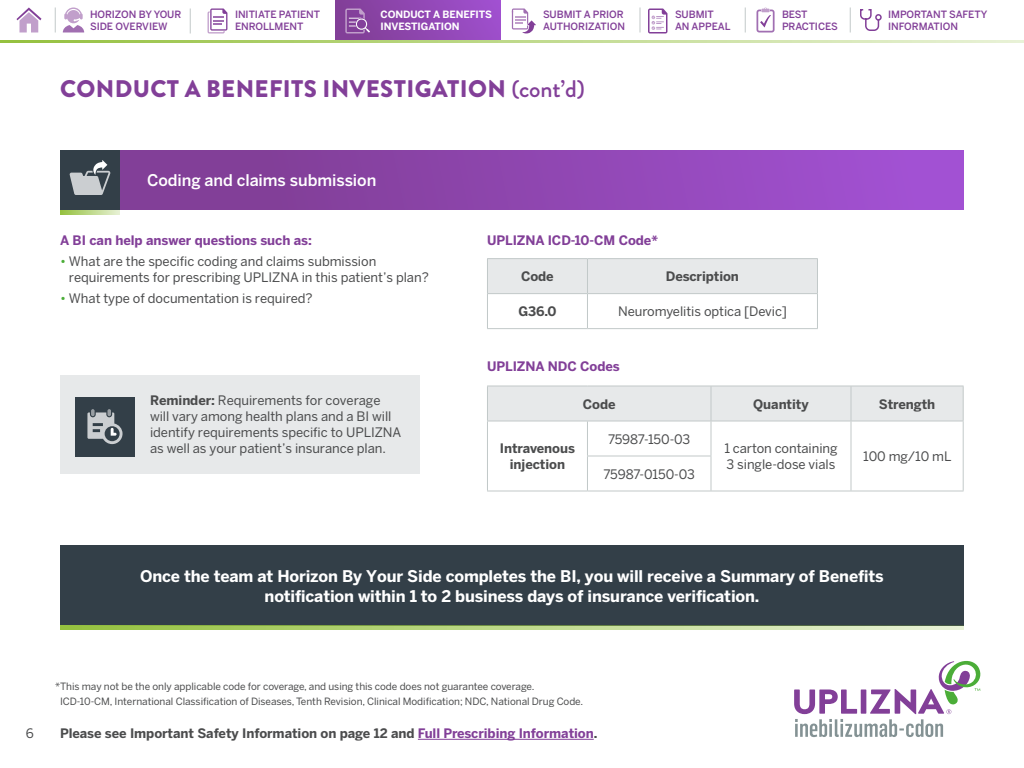
<style>
.page{position:relative;width:1024px;height:768px;background:#fff}
.page>*{position:absolute;margin:0;border:0;box-sizing:border-box;transform-origin:0 0}
.t1{font:900 24px "Brandon Grotesque";letter-spacing:.015em;color:#823f98}
.Subhead{font:700 16px/20px "Benton Sans";letter-spacing:-.01em;color:#fff;text-align:center}
.Subhead-2{font:500 16px "Benton Sans";letter-spacing:-.005em;color:#fff}
.Subhead-3{font:13px/16px "Benton Sans";letter-spacing:-.005em;color:#4b4c4d}
.Body{font:700 13px/16px "Benton Sans";letter-spacing:-.005em;color:#4b4c4d;text-align:center}
.Body-2{font:13px "Benton Sans";letter-spacing:-.005em;color:#4b4c4d}
.Body-3{font:700 13px "Benton Sans";letter-spacing:-.005em;color:#823f98}
.Subhead-4{font:700 13px "Benton Sans";letter-spacing:-.005em;color:#823f98}
.Foonote{font:10px "Benton Sans";letter-spacing:-.005em;color:#4b4c4d}
.t2{font:500 10px/12px "Benton Sans";letter-spacing:-.005em;color:#823f98}
.t3{font:700 10px/12px "Benton Sans";letter-spacing:-.005em;color:#fff}
.s1{font-weight:500}
.s2{color:#4bad38}
.s3{font-weight:700}
.s4{color:#823f98}
</style>
<div class="page">
<div style="left:335px;top:0;width:165px;height:40px;background:linear-gradient(to right,#803e94,#9f4fcd)"></div>
<svg style="left:860px;top:9px;width:22px;height:22px"></svg>
<hr style="left:0;top:40px;width:1024px;height:3px;background:#95c13f">
<svg style="left:16px;top:8px;width:26px;height:24px"></svg>
<svg style="left:640px;top:8px;width:1px;height:24px"></svg>
<svg style="left:745px;top:8px;width:1px;height:24px"></svg>
<svg style="left:850px;top:8px;width:1px;height:24px"></svg>
<svg style="left:208px;top:8px;width:19px;height:25px"></svg>
<svg style="left:648px;top:9px;width:19px;height:25px"></svg>
<svg style="left:512px;top:8px;width:24px;height:26px"></svg>
<svg style="left:757px;top:8px;width:18px;height:25px"></svg>
<svg style="left:345px;top:8px;width:25px;height:25px"></svg>
<svg style="left:190px;top:8px;width:1px;height:26px"></svg>
<svg style="left:63px;top:8px;width:21px;height:24px"></svg>
<svg style="left:794px;top:661px;width:187px;height:76px"></svg>
<hr style="left:418px;top:739px;width:176px;height:1px;background:#823f98">
<svg style="left:55px;top:8px;width:1px;height:24px"></svg>
<div style="left:115px;top:150px;width:849px;height:60px;background:linear-gradient(to right,#7d3c8e,#a352d5)"></div>
<div style="left:60px;top:375px;width:360px;height:98px;background:#e7e9ea"></div>
<div style="left:60px;top:150px;width:60px;height:60px;background:#333f48"></div>
<svg style="left:60px;top:210px;width:60px;height:5px"></svg>
<svg style="left:70px;top:160px;width:40px;height:35px"></svg>
<div style="left:75px;top:397px;width:60px;height:60px;background:#333f48"></div>
<svg style="left:87px;top:409px;width:36px;height:35px"></svg>
<div style="left:60px;top:545px;width:904px;height:81px;background:#333f48"></div>
<svg style="left:60px;top:625px;width:904px;height:5px;background:#aec97c"></svg>
<div style="left:488px;top:387px;width:475px;height:34px;background:#e7e9ea"></div>
<hr style="left:487px;top:386px;width:100px;height:1px;background:#c2c9c9">
<hr style="left:487px;top:386px;width:1px;height:35px;background:#c2c9c9">
<hr style="left:587px;top:386px;width:124px;height:1px;background:#c2c9c9">
<hr style="left:711px;top:386px;width:140px;height:1px;background:#c2c9c9">
<hr style="left:711px;top:386px;width:1px;height:35px;background:#c2c9c9">
<hr style="left:851px;top:386px;width:113px;height:1px;background:#c2c9c9">
<hr style="left:851px;top:386px;width:1px;height:35px;background:#c2c9c9">
<hr style="left:963px;top:386px;width:1px;height:35px;background:#c2c9c9">
<hr style="left:487px;top:421px;width:100px;height:1px;background:#c2c9c9">
<hr style="left:487px;top:421px;width:1px;height:35px;background:#c2c9c9">
<hr style="left:487px;top:456px;width:1px;height:35px;background:#c2c9c9">
<hr style="left:487px;top:491px;width:100px;height:1px;background:#c2c9c9">
<hr style="left:587px;top:421px;width:124px;height:1px;background:#c2c9c9">
<hr style="left:587px;top:421px;width:1px;height:35px;background:#c2c9c9">
<hr style="left:711px;top:421px;width:140px;height:1px;background:#c2c9c9">
<hr style="left:711px;top:421px;width:1px;height:35px;background:#c2c9c9">
<hr style="left:851px;top:421px;width:113px;height:1px;background:#c2c9c9">
<hr style="left:851px;top:421px;width:1px;height:35px;background:#c2c9c9">
<hr style="left:963px;top:421px;width:1px;height:35px;background:#c2c9c9">
<hr style="left:851px;top:456px;width:1px;height:35px;background:#c2c9c9">
<hr style="left:963px;top:456px;width:1px;height:35px;background:#c2c9c9">
<hr style="left:711px;top:491px;width:140px;height:1px;background:#c2c9c9">
<hr style="left:851px;top:491px;width:113px;height:1px;background:#c2c9c9">
<hr style="left:587px;top:456px;width:124px;height:1px;background:#c2c9c9">
<hr style="left:587px;top:456px;width:1px;height:35px;background:#c2c9c9">
<hr style="left:711px;top:456px;width:1px;height:35px;background:#c2c9c9">
<hr style="left:587px;top:491px;width:124px;height:1px;background:#c2c9c9">
<div style="left:488px;top:259px;width:329px;height:34px;background:#e7e9ea"></div>
<hr style="left:487px;top:258px;width:100px;height:1px;background:#c2c9c9">
<hr style="left:487px;top:259px;width:1px;height:34px;background:#c2c9c9">
<hr style="left:587px;top:258px;width:231px;height:1px;background:#c2c9c9">
<hr style="left:587px;top:259px;width:1px;height:34px;background:#c2c9c9">
<hr style="left:817px;top:259px;width:1px;height:34px;background:#c2c9c9">
<hr style="left:487px;top:293px;width:100px;height:1px;background:#c2c9c9">
<hr style="left:487px;top:294px;width:1px;height:34px;background:#c2c9c9">
<hr style="left:587px;top:293px;width:231px;height:1px;background:#c2c9c9">
<hr style="left:587px;top:294px;width:1px;height:34px;background:#c2c9c9">
<hr style="left:817px;top:294px;width:1px;height:34px;background:#c2c9c9">
<hr style="left:487px;top:328px;width:100px;height:1px;background:#c2c9c9">
<hr style="left:587px;top:328px;width:231px;height:1px;background:#c2c9c9">
<p class="t2" style="left:90px;top:8px;width:93px">HORIZON BY YOUR<br>SIDE OVERVIEW</p>
<p class="t2" style="left:235px;top:8px;width:87px">INITIATE PATIENT<br>ENROLLMENT</p>
<p class="t3" style="left:381px;top:8px;width:113px">CONDUCT A BENEFITS<br>INVESTIGATION</p>
<p class="t2" style="left:543px;top:8px;width:84px">SUBMIT A PRIOR<br>AUTHORIZATION</p>
<p class="t2" style="left:675px;top:8px;width:57px">SUBMIT<br>AN APPEAL</p>
<p class="t2" style="left:782px;top:8px;width:57px">BEST<br>PRACTICES</p>
<p class="t2" style="left:888px;top:8px;width:101px">IMPORTANT SAFETY<br>INFORMATION</p>
<p class="t1" style="left:60px;top:72px;width:526px">CONDUCT A BENEFITS INVESTIGATION <span class="s1">(cont’d)</span></p>
<p class="Subhead-2" style="left:147px;top:171px;width:231px">Coding and claims submission</p>
<p class="Subhead-4" style="left:60px;top:233px;width:253px">A BI can help answer questions such as:</p>
<p class="Subhead-3" style="left:69px;top:253px;width:361px;text-indent:-9px"><span class="s2">•</span> What are the specific coding and claims submission requirements for prescribing UPLIZNA in this patient’s plan?</p>
<p class="Subhead-3" style="left:60px;top:290px;width:254px"><span class="s2">•</span> What type of documentation is required?</p>
<p class="Subhead-3" style="left:150px;top:392px;width:253px"><span class="s3">Reminder:</span> Requirements for coverage will vary among health plans and a BI will identify requirements specific to UPLIZNA as well as your patient’s insurance plan.</p>
<p class="Body-3" style="left:487px;top:233px;width:172px">UPLIZNA ICD-10-CM Code*</p>
<p class="Body" style="left:521px;top:268px;width:34px">Code</p>
<p class="Body" style="left:666px;top:268px;width:75px">Description</p>
<p class="Body" style="left:518px;top:303px;width:40px">G36.0</p>
<p class="Body-2" style="left:618px;top:304px;width:170px">Neuromyelitis optica [Devic]</p>
<p class="Body-3" style="left:487px;top:359px;width:134px">UPLIZNA NDC Codes</p>
<p class="Body" style="left:583px;top:396px;width:34px">Code</p>
<p class="Body" style="left:753px;top:396px;width:57px">Quantity</p>
<p class="Body" style="left:879px;top:396px;width:58px">Strength</p>
<p class="Body" style="left:500px;top:440px;width:77px">Intravenous injection</p>
<p class="Body-2" style="left:608px;top:431px;width:84px">75987-150-03</p>
<p class="Body-2" style="left:604px;top:466px;width:93px">75987-0150-03</p>
<p class="Body-2" style="left:724px;top:441px;width:115px">1 carton containing</p>
<p class="Body-2" style="left:727px;top:457px;width:110px">3 single-dose vials</p>
<p class="Body-2" style="left:863px;top:449px;width:90px">100 mg/10 mL</p>
<p class="Subhead" style="left:140px;top:566px;width:745px">Once the team at Horizon By Your Side completes the BI, you will receive a Summary of Benefits notification within 1 to 2 business days of insurance verification.</p>
<p class="Foonote" style="left:55px;top:680px;width:481px">*This may not be the only applicable code for coverage, and using this code does not guarantee coverage.</p>
<p class="Foonote" style="left:60px;top:695px;width:525px">ICD-10-CM, International Classification of Diseases, Tenth Revision, Clinical Modification; NDC, National Drug Code.</p>
<p class="Subhead-3" style="left:26px;top:725px;width:10px">6</p>
<p class="Body" style="left:60px;top:725px;width:539px">Please see Important Safety Information on page 12 and <span class="s4">Full Prescribing Information</span>.</p>
</div>
